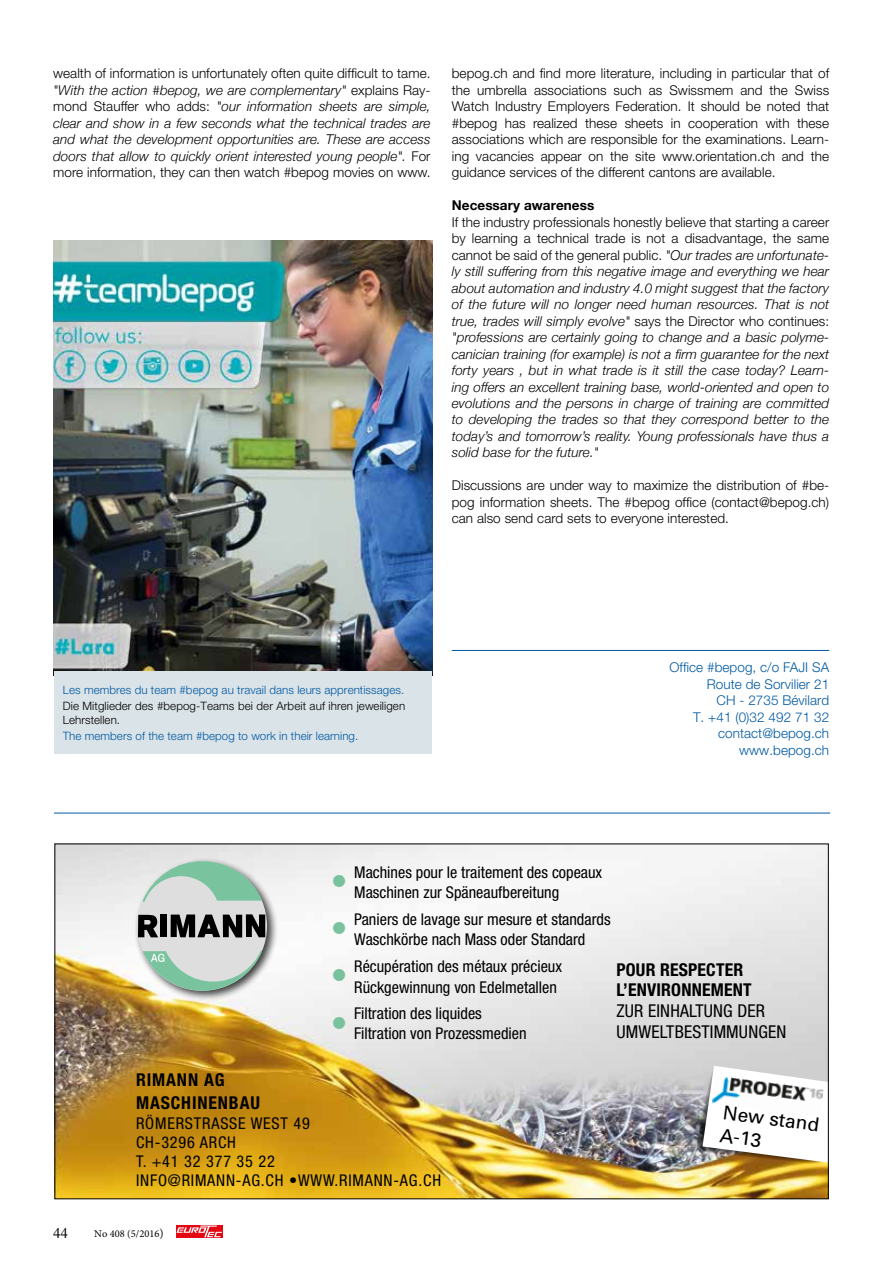
<style>
.page{position:relative;width:893px;height:1263px;background:#fff}
.page>*{position:absolute;margin:0;border:0;box-sizing:border-box;transform-origin:0 0}
.t1{font:19.2px/22.8px "Univers";color:#000}
.t2{font:condensed 17.7px/20.7px "Helvetica Neue";letter-spacing:.01em;color:#000}
.t3{font:700 condensed 17.7px/20.7px "Helvetica Neue";letter-spacing:.01em;color:#000}
.t4{font:700 condensed 17.7px/23.5px "Helvetica Neue";letter-spacing:.05em;color:#000}
.t5{font:condensed 16.2px/20.2px "Helvetica Neue";color:#000}
.t6{font:condensed 16.2px/19.2px "Helvetica Neue";letter-spacing:.05em;color:#000}
.t7{font:italic 300 13.5px/16.5px "Helvetica Neue";letter-spacing:.005em;color:#000;text-align:justify}
.t8{font:300 13.5px/16.5px "Helvetica Neue";letter-spacing:.005em;color:#000;text-align:justify}
.t9{font:300 13.5px/16.5px "Helvetica Neue";letter-spacing:.005em;color:#0059a3;text-align:right}
.t10{font:700 13.5px "Helvetica Neue";letter-spacing:.005em;color:#000}
.t11{font:300 11.55px "Helvetica Neue";letter-spacing:.005em;color:#0059a3}
.t12{font:300 11.55px/14px "Helvetica Neue";letter-spacing:.01em;color:#000}
.t13{font:10.5px "Minion Pro";color:#000}
.s1{font-style:normal}
.s2{font-size:33.6px;color:#7ac29e}
.s3{font-size:12px}
</style>
<div class="page">
<div style="left:176px;top:1225px;width:47px;height:12px;background:#e30613"></div>
<svg style="left:176px;top:1225px;width:46px;height:12px"></svg>
<hr style="left:452px;top:650px;width:377px;height:1px;background:#0059a3">
<img style="left:53px;top:240px;width:379px;height:435px">
<div style="left:55px;top:671px;width:377px;height:83px;background:#dae3e8"></div>
<hr style="left:54px;top:813px;width:776px;height:1px;background:#0059a3">
<img style="left:56px;top:845px;width:771px;height:352px">
<svg style="left:692px;top:1066px;width:135px;height:99px"></svg>
<img style="left:712px;top:1075px;width:112px;height:43px">
<div style="left:134px;top:858px;width:144px;height:144px;background:#000;opacity:.75"></div>
<div style="left:137px;top:861px;width:130px;height:130px;background:#dedede;border-radius:50%"></div>
<svg style="left:143px;top:950px;width:119px;height:41px"></svg>
<div style="left:161px;top:914px;width:6px;height:23px;background:#000"></div>
<svg style="left:138px;top:915px;width:20px;height:22px"></svg>
<svg style="left:171px;top:914px;width:94px;height:23px"></svg>
<svg style="left:142px;top:861px;width:120px;height:41px"></svg>
<p class="t7" style="left:53px;top:64px;width:379px"><span class="s1">wealth of information is unfortunately often quite difficult to tame. </span>"With the action #bepog, we are complementary" <span class="s1">explains Ray&shy;mond Stauffer who adds:</span> "our information sheets are simple, clear and show in a few seconds what the technical trades are and what the development opportunities are. These are access doors that allow to quickly orient interested young people". <span class="s1">For more information, they can then watch #bepog movies on www.</span></p>
<p class="t8" style="left:452px;top:65px;width:379px">bepog.ch and find more literature, including in particular that of the umbrella associations such as Swissmem and the Swiss Watch Industry Employers Federation. It should be noted that #bepog has realized these sheets in cooperation with these associations which are responsible for the examinations. Learn&shy;ing vacancies appear on the site www.orientation.ch and the guidance services of the different cantons are available.</p>
<p class="t10" style="left:452px;top:195px;width:144px">Necessary awareness</p>
<p class="t7" style="left:452px;top:213px;width:379px"><span class="s1">If the industry professionals honestly believe that starting a career by learning a technical trade is not a disadvantage, the same cannot be said of the general public.</span> "Our trades are unfortunate&shy;ly still suffering from this negative image and everything we hear about automation and industry 4.0 might suggest that the factory of the future will no longer need human resources. That is not true, trades will simply evolve" <span class="s1">says the Director who continues: </span>"professions are certainly going to change and a basic polyme&shy;canician training (for example) is not a firm guarantee for the next forty years , but in what trade is it still the case today? Learn&shy;ing offers an excellent training base, world-oriented and open to evolutions and the persons in charge of training are committed to developing the trades so that they correspond better to the today’s and tomorrow’s reality. Young professionals have thus a solid base for the future."</p>
<p class="t8" style="left:452px;top:477px;width:379px">Discussions are under way to maximize the distribution of #be&shy;pog information sheets. The #bepog office (contact@bepog.ch) can also send card sets to everyone interested.</p>
<p class="t11" style="left:63px;top:683px;width:343px">Les membres du team #bepog au travail dans leurs apprentissages.</p>
<p class="t12" style="left:63px;top:699px;width:344px">Die Mitglieder des #bepog-Teams bei der Arbeit auf ihren jeweiligen<br>Lehrstellen.</p>
<p class="t11" style="left:63px;top:729px;width:297px">The members of the team #bepog to work in their learning.</p>
<p class="t9" style="left:669px;top:659px;width:161px">Office #bepog, c/o FAJI SA<br>Route de Sorvilier 21<br>CH - 2735 Bévilard<br>T. +41 (0)32 492 71 32 contact@bepog.ch www.bepog.ch</p>
<p class="t5" style="left:354px;top:862px;width:249px;text-indent:-24px"><span class="s2">•</span> Machines pour le traitement des copeaux<br>Maschinen zur Späneaufbereitung</p>
<p class="t5" style="left:331px;top:909px;width:281px;text-align:center"><span class="s2">•</span> Paniers de lavage sur mesure et standards<br>Waschkörbe nach Mass oder Standard</p>
<p class="t5" style="left:354px;top:956px;width:209px;line-height:20.7px;text-indent:-24px"><span class="s2">•</span> Récupération des métaux précieux<br>Rückgewinnung von Edelmetallen</p>
<p class="t5" style="left:354px;top:1004px;width:174px;line-height:19.2px;text-indent:-24px"><span class="s2">•</span> Filtration des liquides<br>Filtration von Prozessmedien</p>
<h2 class="t3" style="left:617px;top:959px;width:136px">POUR RESPECTER<br>L’ENVIRONNEMENT</h2>
<h2 class="t2" style="left:617px;top:1000px;width:171px">ZUR EINHALTUNG DER<br>UMWELTBESTIMMUNGEN</h2>
<h2 class="t4" style="left:136px;top:1067px;width:125px">RIMANN AG<br>MASCHINENBAU</h2>
<p class="t6" style="left:136px;top:1113px;width:307px">RÖMERSTRASSE WEST 49<br>CH-3296 ARCH<br>T. +41 32 377 35 22<br>INFO@RIMANN-AG.CH •WWW.RIMANN-AG.CH</p>
<p class="t13" style="left:94px;top:1227px;width:71px">No 408 (5/2016<span class="s3">)</span></p>
<h1 class="t1" style="left:724px;top:1101px;width:99px;rotate:7deg">New stand<br>A-13</h1>
</div>
